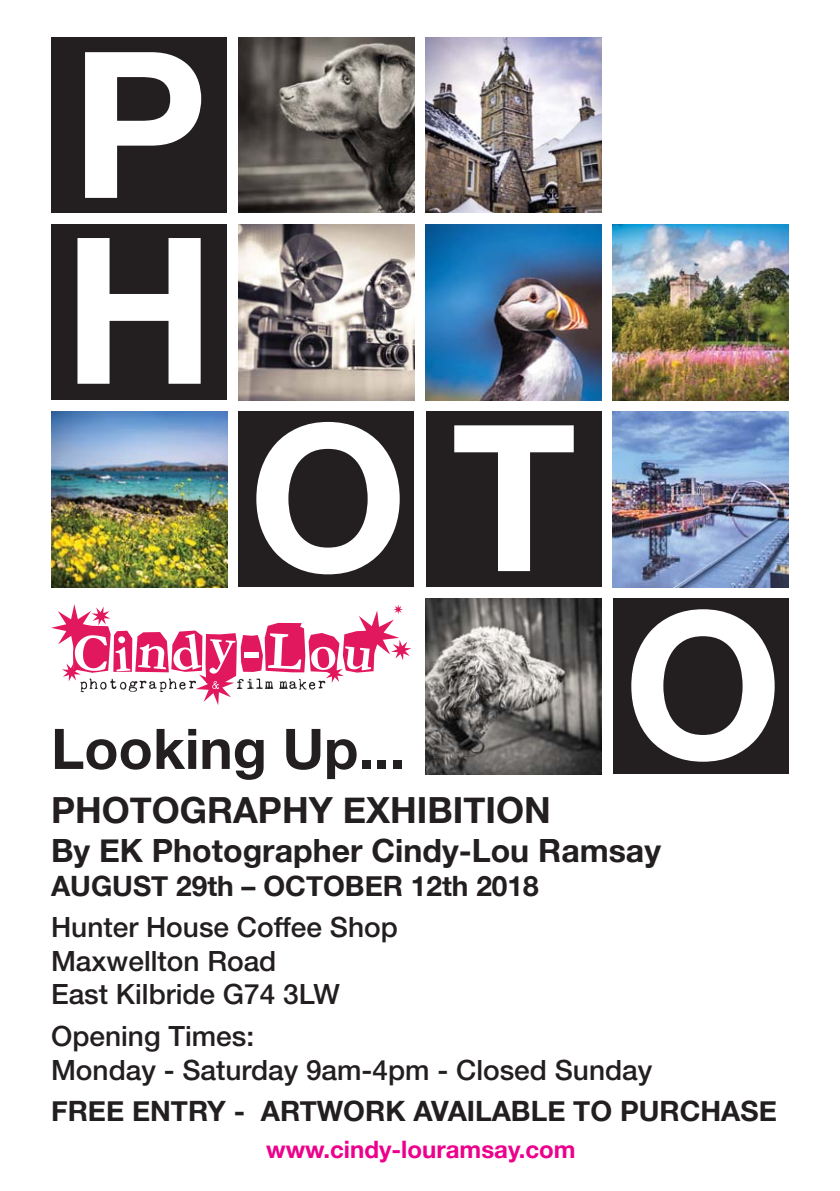
<style>
.page{position:relative;width:840px;height:1191px;background:#fff}
.page>*{position:absolute;margin:0;border:0;box-sizing:border-box;transform-origin:0 0}
.t1{font:700 204px/185.8px "Helvetica Neue";color:#fff}
.t2{font:700 56px "Helvetica Neue";color:#231f20}
.t3{font:700 36px "Helvetica Neue";color:#231f20}
.t4{font:700 32px "Helvetica Neue";color:#231f20}
.t5{font:500 28px/33.6px "Helvetica Neue";color:#231f20}
.t6{font:700 28px "Helvetica Neue";color:#231f20}
.t7{font:700 24px "Helvetica Neue";color:#ec008c}
</style>
<div class="page">
<svg style="left:51px;top:604px;width:360px;height:101px"></svg>
<div style="left:51px;top:37px;width:176px;height:176px;background:#231f20"></div>
<img style="left:238px;top:37px;width:176px;height:176px">
<img style="left:425px;top:37px;width:176px;height:176px">
<div style="left:51px;top:224px;width:176px;height:176px;background:#231f20"></div>
<img style="left:425px;top:224px;width:176px;height:176px">
<div style="left:238px;top:411px;width:176px;height:176px;background:#231f20"></div>
<div style="left:425px;top:411px;width:176px;height:176px;background:#231f20"></div>
<img style="left:425px;top:598px;width:176px;height:176px">
<div style="left:612px;top:598px;width:176px;height:176px;background:#231f20"></div>
<img style="left:51px;top:411px;width:176px;height:176px">
<img style="left:238px;top:224px;width:176px;height:176px">
<img style="left:612px;top:411px;width:176px;height:176px">
<img style="left:612px;top:224px;width:176px;height:176px">
<h1 class="t1" style="left:63px;top:28px;width:153px">P<br>H</h1>
<h1 class="t1" style="left:248px;top:401px;width:329px">OT</h1>
<h1 class="t1" style="left:623px;top:588px;width:160px">O</h1>
<h2 class="t2" style="left:51px;top:714px;width:355px">Looking Up...</h2>
<p class="t3" style="left:51px;top:788px;width:501px">PHOTOGRAPHY EXHIBITION</p>
<p class="t4" style="left:51px;top:830px;width:611px">By EK Photographer Cindy-Lou Ramsay</p>
<p class="t6" style="left:51px;top:868px;width:489px">AUGUST 29th – OCTOBER 12th 2018</p>
<p class="t5" style="left:51px;top:913px;width:348px">Hunter House Coffee Shop<br>Maxwellton Road<br>East Kilbride G74 3LW</p>
<p class="t5" style="left:51px;top:1021px;width:602px">Opening Times:<br>Monday - Saturday 9am-4pm - Closed Sunday</p>
<p class="t6" style="left:51px;top:1093px;width:726px">FREE ENTRY - ARTWORK AVAILABLE TO PURCHASE</p>
<p class="t7" style="left:266px;top:1134px;width:311px">www.cindy-louramsay.com</p>
</div>
